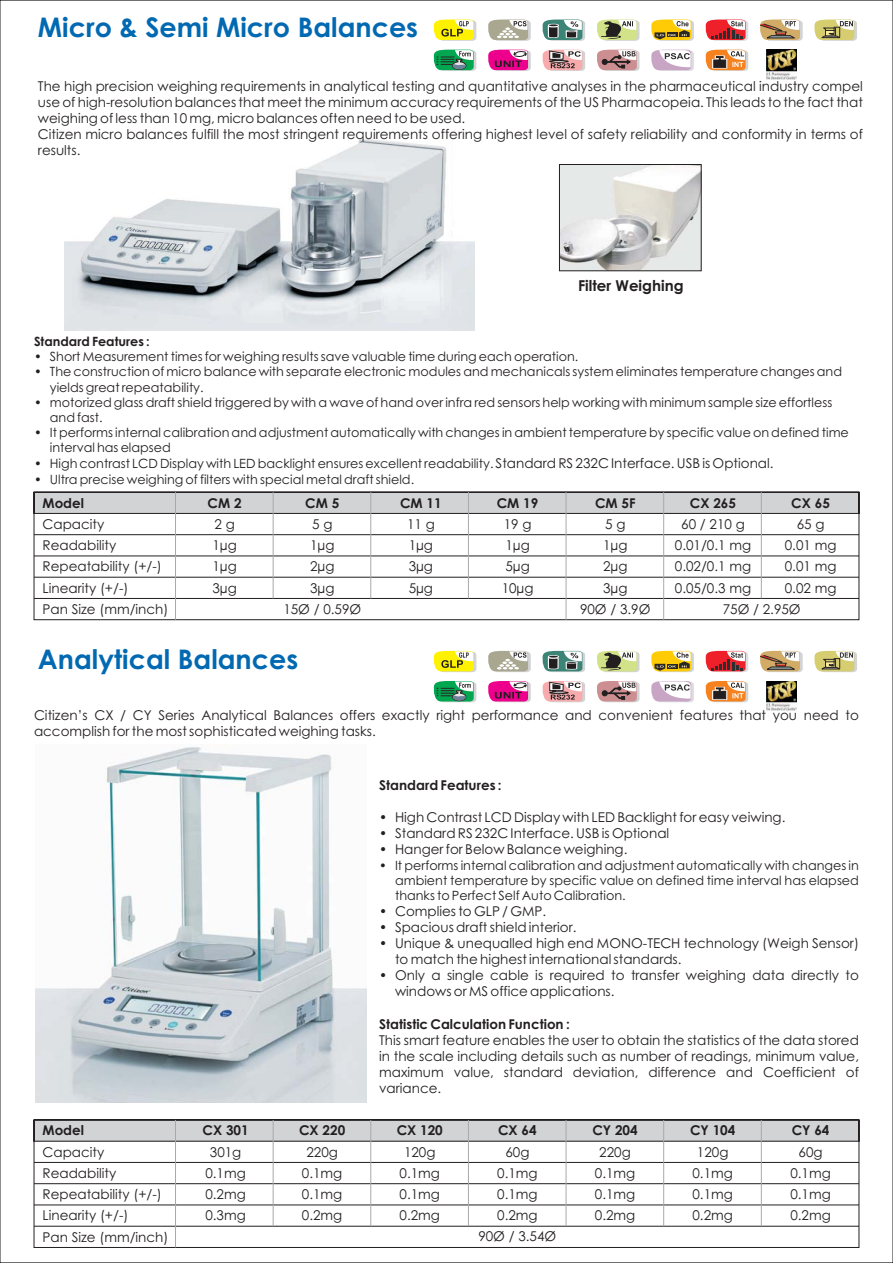
<style>
.page{position:relative;width:893px;height:1263px;background:#fff}
.page>*{position:absolute;margin:0;border:0;box-sizing:border-box;transform-origin:0 0}
.t1{font:700 27px "Century Gothic";color:#0069b2}
.t2{font:700 15px "Century Gothic";color:#231f20}
.t3{font:13.5px/21.3px "Century Gothic";color:#231f20}
.t4{font:700 13.5px "Century Gothic";color:#231f20}
.t5{font:12.75px/15.1px "Century Gothic";color:#231f20}
.t6{font:700 12.75px "Century Gothic";color:#231f20}
.s1{font-size:13.5px}
</style>
<div class="page">
<img style="left:561px;top:166px;width:139px;height:103px">
<div style="left:559px;top:164px;width:143px;height:107px;border:1px solid #231f20"></div>
<img style="left:64px;top:139px;width:411px;height:191px">
<svg style="left:33px;top:491px;width:827px;height:130px"></svg>
<hr style="left:34px;top:534px;width:825px;height:1px;background:#231f20">
<hr style="left:34px;top:556px;width:825px;height:1px;background:#231f20">
<hr style="left:34px;top:577px;width:825px;height:1px;background:#231f20">
<hr style="left:34px;top:598px;width:825px;height:1px;background:#231f20">
<hr style="left:175px;top:492px;width:1px;height:128px;background:#a7a9ac">
<hr style="left:663px;top:492px;width:1px;height:128px;background:#a7a9ac">
<hr style="left:273px;top:492px;width:1px;height:106px;background:#a7a9ac">
<hr style="left:370px;top:492px;width:1px;height:106px;background:#a7a9ac">
<hr style="left:468px;top:492px;width:1px;height:106px;background:#a7a9ac">
<hr style="left:566px;top:492px;width:1px;height:128px;background:#a7a9ac">
<hr style="left:761px;top:492px;width:1px;height:106px;background:#a7a9ac">
<svg style="left:33px;top:1119px;width:827px;height:129px"></svg>
<hr style="left:34px;top:1162px;width:825px;height:1px;background:#231f20">
<hr style="left:34px;top:1183px;width:825px;height:1px;background:#231f20">
<hr style="left:34px;top:1205px;width:825px;height:1px;background:#231f20">
<hr style="left:34px;top:1226px;width:825px;height:1px;background:#231f20">
<hr style="left:175px;top:1120px;width:1px;height:127px;background:#a7a9ac">
<hr style="left:663px;top:1120px;width:1px;height:106px;background:#a7a9ac">
<hr style="left:273px;top:1120px;width:1px;height:106px;background:#a7a9ac">
<hr style="left:370px;top:1120px;width:1px;height:106px;background:#a7a9ac">
<hr style="left:566px;top:1120px;width:1px;height:106px;background:#a7a9ac">
<hr style="left:468px;top:1120px;width:1px;height:106px;background:#a7a9ac">
<hr style="left:761px;top:1120px;width:1px;height:106px;background:#a7a9ac">
<img style="left:35px;top:747px;width:332px;height:355px">
<svg style="left:434px;top:20px;width:42px;height:21px"></svg>
<svg style="left:434px;top:50px;width:42px;height:21px"></svg>
<svg style="left:488px;top:20px;width:43px;height:21px"></svg>
<svg style="left:488px;top:50px;width:43px;height:21px"></svg>
<svg style="left:542px;top:20px;width:43px;height:21px"></svg>
<svg style="left:542px;top:50px;width:43px;height:21px"></svg>
<svg style="left:597px;top:20px;width:42px;height:21px"></svg>
<svg style="left:597px;top:50px;width:42px;height:21px"></svg>
<svg style="left:651px;top:20px;width:43px;height:21px"></svg>
<svg style="left:651px;top:50px;width:43px;height:21px"></svg>
<svg style="left:706px;top:20px;width:42px;height:21px"></svg>
<svg style="left:706px;top:50px;width:42px;height:21px"></svg>
<svg style="left:760px;top:20px;width:43px;height:21px"></svg>
<svg style="left:814px;top:20px;width:43px;height:21px"></svg>
<img style="left:766px;top:50px;width:30px;height:29px">
<svg style="left:434px;top:651px;width:42px;height:21px"></svg>
<svg style="left:434px;top:681px;width:42px;height:21px"></svg>
<svg style="left:488px;top:651px;width:43px;height:21px"></svg>
<svg style="left:488px;top:681px;width:43px;height:21px"></svg>
<svg style="left:542px;top:651px;width:43px;height:21px"></svg>
<svg style="left:542px;top:681px;width:43px;height:21px"></svg>
<svg style="left:597px;top:651px;width:42px;height:21px"></svg>
<svg style="left:597px;top:681px;width:42px;height:21px"></svg>
<svg style="left:651px;top:651px;width:43px;height:21px"></svg>
<svg style="left:651px;top:681px;width:43px;height:21px"></svg>
<svg style="left:706px;top:651px;width:42px;height:21px"></svg>
<svg style="left:706px;top:681px;width:42px;height:21px"></svg>
<svg style="left:760px;top:651px;width:43px;height:21px"></svg>
<svg style="left:814px;top:651px;width:43px;height:21px"></svg>
<img style="left:766px;top:681px;width:30px;height:30px">
<h1 class="t1" style="left:38px;top:18px;width:382px">Micro &amp; Semi Micro Balances</h1>
<p class="t3" style="left:38px;top:79px;width:826px;line-height:16px">The high precision weighing requirements in analytical testing and quantitative analyses in the pharmaceutical industry compel use of high-resolution balances that meet the minimum accuracy requirements of the US Pharmacopeia. This leads to the fact that weighing of less than 10 mg, micro balances often need to be used.<br>Citizen micro balances fulfill the most stringent requirements offering highest level of safety reliability and conformity in terms of results.</p>
<p class="t2" style="left:578px;top:280px;width:107px">Filter Weighing</p>
<p class="t6" style="left:34px;top:337px;width:117px">Standard Features :</p>
<p class="t5" style="left:34px;top:350px;width:546px">• Short Measurement times for weighing results save valuable time during each operation.</p>
<p class="t5" style="left:50px;top:365px;width:794px;text-indent:-16px">• The construction of micro balance with separate electronic modules and mechanicals system eliminates temperature changes and yields great repeatability.</p>
<p class="t5" style="left:50px;top:396px;width:784px;text-indent:-16px">• motorized glass draft shield triggered by with a wave of hand over infra red sensors help working with minimum sample size effortless and fast.</p>
<p class="t5" style="left:50px;top:426px;width:800px;text-indent:-16px">• It performs internal calibration and adjustment automatically with changes in ambient temperature by specific value on defined time interval has elapsed</p>
<p class="t5" style="left:34px;top:457px;width:741px">• High contrast LCD Display with LED backlight ensures excellent readability. <span class="s1">Standard RS 232C Interface. USB is Optional.</span></p>
<p class="t5" style="left:34px;top:473px;width:382px">• Ultra precise weighing of filters with special metal draft shield.</p>
<p class="t4" style="left:43px;top:498px;width:43px">Model</p>
<p class="t3" style="left:43px;top:515px;width:127px">Capacity<br>Readability<br>Repeatability (+/-)<br>Linearity (+/-)<br>Pan Size (mm/inch)</p>
<p class="t4" style="left:208px;top:498px;width:36px">CM 2</p>
<p class="t3" style="left:212px;top:515px;width:26px">2 g<br>1μg<br>1μg<br>3μg</p>
<p class="t4" style="left:305px;top:498px;width:36px">CM 5</p>
<p class="t3" style="left:310px;top:515px;width:26px">5 g<br>1μg<br>2μg<br>3μg</p>
<p class="t4" style="left:400px;top:498px;width:43px">CM 11</p>
<p class="t3" style="left:407px;top:515px;width:29px">11 g<br>1μg<br>3μg<br>5μg</p>
<p class="t4" style="left:497px;top:498px;width:43px">CM 19</p>
<p class="t3" style="left:502px;top:515px;width:33px">19 g<br>1μg<br>5μg<br>10μg</p>
<p class="t4" style="left:595px;top:498px;width:42px">CM 5F</p>
<p class="t3" style="left:580px;top:515px;width:72px;text-align:center">5 g<br>1μg<br>2μg<br>3μg<br>90Ø / 3.9Ø</p>
<p class="t4" style="left:690px;top:498px;width:48px">CX 265</p>
<p class="t3" style="left:675px;top:515px;width:78px;text-align:center">60 / 210 g<br>0.01/0.1 mg<br>0.02/0.1 mg<br>0.05/0.3 mg</p>
<p class="t4" style="left:791px;top:498px;width:40px">CX 65</p>
<p class="t3" style="left:785px;top:515px;width:53px;text-align:center">65 g<br>0.01 mg<br>0.01 mg<br>0.02 mg</p>
<p class="t3" style="left:283px;top:599px;width:79px">15Ø / 0.59Ø</p>
<p class="t3" style="left:723px;top:599px;width:79px">75Ø / 2.95Ø</p>
<h1 class="t1" style="left:38px;top:649px;width:262px">Analytical Balances</h1>
<p class="t3" style="left:34px;top:709px;width:826px;line-height:16px">Citizen’s CX / CY Series Analytical Balances offers exactly right performance and convenient features that you need to accomplish for the most sophisticated weighing tasks.</p>
<p class="t4" style="left:43px;top:1126px;width:43px">Model</p>
<p class="t3" style="left:43px;top:1142px;width:127px">Capacity<br>Readability<br>Repeatability (+/-)<br>Linearity (+/-)<br>Pan Size (mm/inch)</p>
<p class="t4" style="left:203px;top:1126px;width:48px">CX 301</p>
<p class="t3" style="left:205px;top:1142px;width:42px;text-align:center">301g<br>0.1mg<br>0.2mg<br>0.3mg</p>
<p class="t4" style="left:299px;top:1126px;width:48px">CX 220</p>
<p class="t3" style="left:302px;top:1142px;width:42px;text-align:center">220g<br>0.1mg<br>0.1mg<br>0.2mg</p>
<p class="t4" style="left:379px;top:780px;width:124px">Standard Features :</p>
<p class="t3" style="left:379px;top:808px;width:408px">• High Contrast LCD Display with LED Backlight for easy veiwing.</p>
<p class="t3" style="left:379px;top:824px;width:292px">• Standard RS 232C Interface. USB is Optional</p>
<p class="t3" style="left:379px;top:840px;width:250px">• Hanger for Below Balance weighing.</p>
<p class="t5" style="left:395px;top:859px;width:465px;text-align:justify;text-indent:-16px">• It performs internal calibration and adjustment automatically with changes in ambient temperature by specific value on defined time interval has elapsed thanks to Perfect Self Auto Calibration.</p>
<p class="t3" style="left:379px;top:902px;width:169px">• Complies to GLP / GMP.</p>
<p class="t3" style="left:379px;top:918px;width:199px">• Spacious draft shield interior.</p>
<p class="t3" style="left:395px;top:937px;width:465px;line-height:16px;text-indent:-16px">• Unique &amp; unequalled high end MONO-TECH technology (Weigh Sensor) to match the highest international standards.</p>
<p class="t3" style="left:395px;top:969px;width:465px;line-height:16px;text-indent:-16px">• Only a single cable is required to transfer weighing data directly to windows or MS office applications.</p>
<p class="t4" style="left:379px;top:1019px;width:192px">Statistic Calculation Function :</p>
<p class="t3" style="left:379px;top:1033px;width:481px;line-height:16px;text-align:justify">This smart feature enables the user to obtain the statistics of the data stored in the scale including details such as number of readings, minimum value, maximum value, standard deviation, difference and Coefficient of variance.</p>
<p class="t4" style="left:397px;top:1126px;width:48px">CX 120</p>
<p class="t3" style="left:400px;top:1142px;width:42px;text-align:center">120g<br>0.1mg<br>0.1mg<br>0.2mg</p>
<p class="t4" style="left:498px;top:1126px;width:40px">CX 64</p>
<p class="t3" style="left:497px;top:1142px;width:42px;text-align:center">60g<br>0.1mg<br>0.1mg<br>0.2mg</p>
<p class="t3" style="left:478px;top:1227px;width:79px">90Ø / 3.54Ø</p>
<p class="t4" style="left:592px;top:1126px;width:47px">CY 204</p>
<p class="t3" style="left:595px;top:1142px;width:42px;text-align:center">220g<br>0.1mg<br>0.1mg<br>0.2mg</p>
<p class="t4" style="left:690px;top:1126px;width:47px">CY 104</p>
<p class="t3" style="left:692px;top:1142px;width:42px;text-align:center">120g<br>0.1mg<br>0.1mg<br>0.2mg</p>
<p class="t4" style="left:792px;top:1126px;width:39px">CY 64</p>
<p class="t3" style="left:790px;top:1142px;width:42px;text-align:center">60g<br>0.1mg<br>0.1mg<br>0.2mg</p>
</div>
